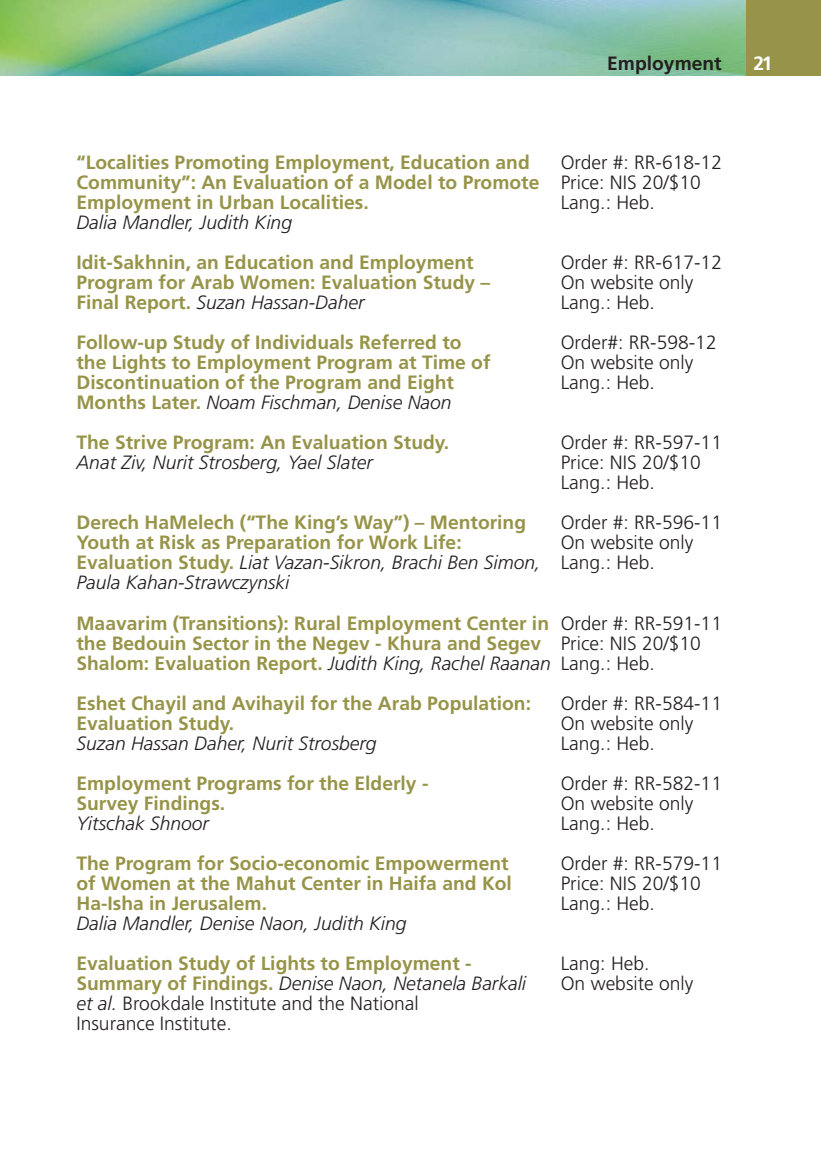
<style>
.page{position:relative;width:821px;height:1166px;background:#fff}
.page>*{position:absolute;margin:0;border:0;box-sizing:border-box;transform-origin:0 0}
.t1{font:700 19.25px/19.9px "Frutiger";color:#979449}
.t2{font:300 19.25px/19.9px "Frutiger";color:#231f20}
.t3{font:italic 300 19.25px/19.9px "Frutiger";color:#231f20}
.t4{font:700 19.25px "Frutiger";color:#231f20}
.t5{font:700 19.25px "Frutiger";color:#fff}
.s1{font-weight:300;color:#231f20}
.s2{font-weight:700;font-style:normal;color:#979449}
.s3{font-weight:300;font-style:italic;color:#231f20}
.s4{font-style:normal}
.s5{font-style:italic}
</style>
<div class="page">
<img style="left:0;top:0;width:746px;height:76px">
<div style="left:746px;top:0;width:74px;height:76px;background:#979449"></div>
<p class="t4" style="left:607px;top:56px;width:116px">Employment</p>
<p class="t5" style="left:752px;top:56px;width:21px">21</p>
<p class="t1" style="left:76px;top:154px;width:454px">“Localities Promoting Employment, Education and</p>
<p class="t1" style="left:76px;top:154px;width:646px;text-indent:484px"><span class="s1">Order #: RR-618-12<br></span>Community”: An Evaluation of a Model to Promote <span class="s1">Price: NIS 20/$10<br></span>Employment in Urban Localities.</p>
<p class="t2" style="left:560px;top:194px;width:96px">Lang.: Heb.</p>
<p class="t3" style="left:76px;top:214px;width:217px">Dalia Mandler, Judith King</p>
<p class="t1" style="left:76px;top:254px;width:398px">Idit-Sakhnin, an Education and Employment</p>
<p class="t2" style="left:560px;top:254px;width:163px">Order #: RR-617-12</p>
<p class="t1" style="left:76px;top:274px;width:415px">Program for Arab Women: Evaluation Study –</p>
<p class="t2" style="left:560px;top:274px;width:134px">On website only</p>
<p class="t3" style="left:76px;top:294px;width:289px"><span class="s2">Final Report.</span> Suzan Hassan-Daher</p>
<p class="t2" style="left:560px;top:294px;width:96px">Lang.: Heb.</p>
<p class="t1" style="left:76px;top:334px;width:386px">Follow-up Study of Individuals Referred to</p>
<p class="t2" style="left:560px;top:334px;width:157px">Order#: RR-598-12</p>
<p class="t1" style="left:76px;top:354px;width:415px">the Lights to Employment Program at Time of</p>
<p class="t2" style="left:560px;top:354px;width:134px">On website only</p>
<p class="t1" style="left:76px;top:374px;width:379px">Discontinuation of the Program and Eight</p>
<p class="t2" style="left:560px;top:374px;width:96px">Lang.: Heb.</p>
<p class="t1" style="left:76px;top:384px;width:376px;line-height:40.1px">Months Later. <span class="s3">Noam Fischman, Denise Naon<br></span>The Strive Program: An Evaluation Study.</p>
<p class="t2" style="left:560px;top:434px;width:163px">Order #: RR-597-11</p>
<p class="t3" style="left:76px;top:454px;width:298px">Anat Ziv, Nurit Strosberg, Yael Slater</p>
<p class="t2" style="left:560px;top:454px;width:142px">Price: NIS 20/$10<br>Lang.: Heb.</p>
<p class="t1" style="left:76px;top:514px;width:451px">Derech HaMelech (“The King’s Way”) – Mentoring</p>
<p class="t2" style="left:560px;top:514px;width:163px">Order #: RR-596-11</p>
<p class="t1" style="left:76px;top:534px;width:386px">Youth at Risk as Preparation for Work Life:</p>
<p class="t3" style="left:76px;top:534px;width:618px;text-indent:484px"><span class="s4">On website only<br></span><span class="s2">Evaluation Study.</span> Liat Vazan-Sikron, Brachi Ben Simon, <span class="s4">Lang.: Heb.<br></span>Paula Kahan-Strawczynski</p>
<p class="t1" style="left:76px;top:614px;width:646px">Maavarim (Transitions): Rural Employment Center in <span class="s1">Order #: RR-591-11 </span>the Bedouin Sector in the Negev - Khura and Segev <span class="s1">Price: NIS 20/$10<br></span>Shalom: Evaluation Report. <span class="s3">Judith King, Rachel Raanan</span> <span class="s1">Lang.: Heb.</span></p>
<p class="t1" style="left:76px;top:694px;width:456px">Eshet Chayil and Avihayil for the Arab Population:</p>
<p class="t2" style="left:560px;top:694px;width:163px">Order #: RR-584-11</p>
<p class="t1" style="left:76px;top:714px;width:159px">Evaluation Study.</p>
<p class="t2" style="left:560px;top:714px;width:134px">On website only</p>
<p class="t3" style="left:76px;top:734px;width:301px">Suzan Hassan Daher, Nurit Strosberg</p>
<p class="t2" style="left:560px;top:734px;width:96px">Lang.: Heb.</p>
<p class="t1" style="left:76px;top:775px;width:353px">Employment Programs for the Elderly -</p>
<p class="t2" style="left:560px;top:775px;width:163px">Order #: RR-582-11</p>
<p class="t1" style="left:76px;top:795px;width:150px">Survey Findings.</p>
<p class="t2" style="left:560px;top:795px;width:134px">On website only</p>
<p class="t3" style="left:76px;top:815px;width:134px">Yitschak Shnoor</p>
<p class="t2" style="left:560px;top:815px;width:96px">Lang.: Heb.</p>
<p class="t1" style="left:76px;top:855px;width:433px">The Program for Socio-economic Empowerment</p>
<p class="t2" style="left:560px;top:855px;width:163px">Order #: RR-579-11</p>
<p class="t1" style="left:76px;top:875px;width:437px">of Women at the Mahut Center in Haifa and Kol</p>
<p class="t2" style="left:560px;top:875px;width:142px">Price: NIS 20/$10</p>
<p class="t1" style="left:76px;top:895px;width:192px">Ha-Isha in Jerusalem.</p>
<p class="t2" style="left:560px;top:895px;width:96px">Lang.: Heb.</p>
<p class="t3" style="left:76px;top:915px;width:331px">Dalia Mandler, Denise Naon, Judith King</p>
<p class="t1" style="left:76px;top:955px;width:396px">Evaluation Study of Lights to Employment -</p>
<p class="t2" style="left:560px;top:955px;width:90px">Lang: Heb.</p>
<p class="t3" style="left:76px;top:975px;width:451px"><span class="s2">Summary of Findings.</span> Denise Naon, Netanela Barkali</p>
<p class="t2" style="left:560px;top:975px;width:134px">On website only</p>
<p class="t2" style="left:76px;top:995px;width:343px"><span class="s5">et al.</span> Brookdale Institute and the National<br>Insurance Institute.</p>
</div>
